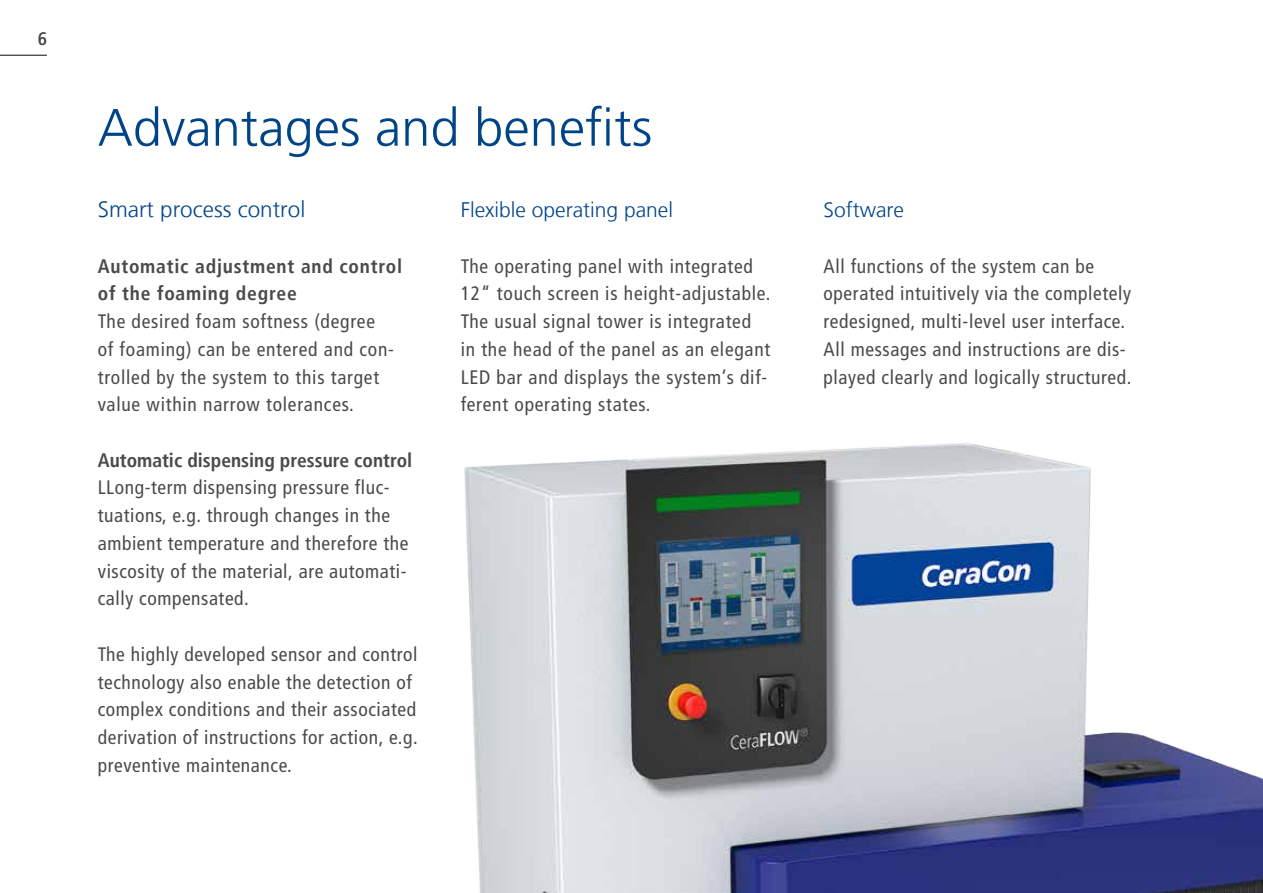
<style>
.page{position:relative;width:1263px;height:893px;background:#fff}
.page>*{position:absolute;margin:0;border:0;box-sizing:border-box;transform-origin:0 0}
.t1{font:300 52.5px "Frutiger LT";color:#048}
.t2{font:300 22.5px "Frutiger LT";color:#048}
.t3{font:300 21px "Frutiger LT";color:#048}
.t4{font:condensed 19.5px/27.8px "Frutiger LT";letter-spacing:.035em;color:#4a4a49}
.t5{font:700 condensed 19.5px/27.8px "Frutiger LT";letter-spacing:.04em;color:#4a4a49}
.t6{font:700 condensed 19.5px "Frutiger LT";color:#4a4a49}
.t7{font:condensed 18px "Frutiger LT";color:#4a4a49}
</style>
<div class="page">
<img style="left:464px;top:442px;width:799px;height:451px">
<hr style="left:0;top:55px;width:47px;height:1px;background:#4a4a49">
<p class="t7" style="left:38px;top:28px;width:10px">6</p>
<h1 class="t1" style="left:98px;top:98px;width:556px">Advantages and benefits</h1>
<p class="t2" style="left:98px;top:197px;width:209px">Smart process control</p>
<p class="t5" style="left:98px;top:252px;width:306px">Automatic adjustment and control of the foaming degree</p>
<p class="t4" style="left:98px;top:308px;width:298px">The desired foam softness (degree of foaming) can be entered and con&shy;trolled by the system to this target value within narrow tolerances.</p>
<p class="t6" style="left:98px;top:448px;width:316px">Automatic dispensing pressure control</p>
<p class="t4" style="left:98px;top:474px;width:312px">LLong-term dispensing pressure fluc&shy;tuations, e.g. through changes in the ambient temperature and therefore the viscosity of the material, are automati&shy;cally compensated.</p>
<p class="t4" style="left:98px;top:640px;width:321px">The highly developed sensor and control technology also enable the detection of complex conditions and their associated derivation of instructions for action, e.g. preventive maintenance.</p>
<p class="t3" style="left:461px;top:198px;width:214px">Flexible operating panel</p>
<p class="t4" style="left:461px;top:252px;width:311px">The operating panel with integrated 12“ touch screen is height-adjustable.<br>The usual signal tower is integrated in the head of the panel as an elegant LED bar and displays the system’s dif&shy;ferent operating states.</p>
<p class="t3" style="left:823px;top:198px;width:82px">Software</p>
<p class="t4" style="left:823px;top:252px;width:310px">All functions of the system can be operated intuitively via the completely redesigned, multi-level user interface.<br>All messages and instructions are dis&shy;played clearly and logically structured.</p>
</div>
